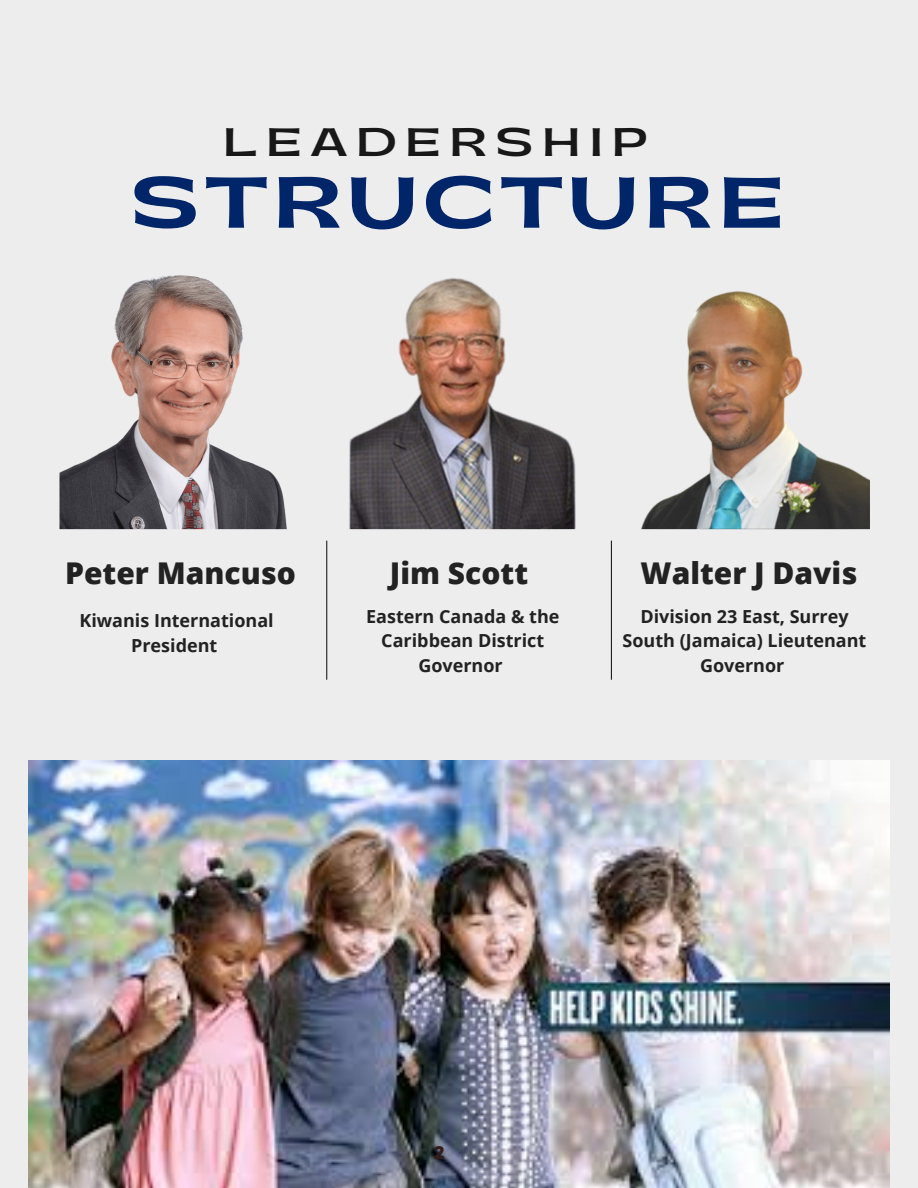
<style>
.page{position:relative;width:918px;height:1188px;background:#ededed}
.page>*{position:absolute;margin:0;border:0;box-sizing:border-box;transform-origin:0 0}
.t1{font:800 67.5px "Gatwick";letter-spacing:.09em;color:#002569}
.t2{font:700 37.5px "Gatwick";letter-spacing:.23em;color:#181818}
.t3{font:800 30px "Open Sans";color:#222}
.t4{font:700 18px/24.8px "Open Sans";color:#222;text-align:center}
.t5{font:800 18px "Open Sans";color:#351b1a}
</style>
<div class="page">
<img style="left:60px;top:275px;width:227px;height:254px">
<img style="left:349px;top:278px;width:227px;height:251px">
<img style="left:641px;top:291px;width:229px;height:238px">
<hr style="left:326px;top:541px;width:1px;height:138px;background:#222">
<hr style="left:611px;top:541px;width:1px;height:138px;background:#222">
<img style="left:29px;top:761px;width:860px;height:427px">
<h2 class="t2" style="left:223px;top:123px;width:426px">LEADERSHIP</h2>
<h1 class="t1" style="left:131px;top:170px;width:654px">STRUCTURE</h1>
<h3 class="t3" style="left:65px;top:552px;width:232px">Peter Mancuso</h3>
<p class="t4" style="left:79px;top:608px;width:196px">Kiwanis International<br>President</p>
<h3 class="t3" style="left:390px;top:552px;width:140px">Jim Scott</h3>
<p class="t4" style="left:366px;top:603px;width:195px">Eastern Canada &amp; the<br>Caribbean District<br>Governor</p>
<h3 class="t3" style="left:641px;top:552px;width:218px">Walter J Davis</h3>
<p class="t4" style="left:623px;top:603px;width:245px">Division 23 East, Surrey<br>South (Jamaica) Lieutenant<br>Governor</p>
<p class="t5" style="left:434px;top:1140px;width:12px">2</p>
</div>
